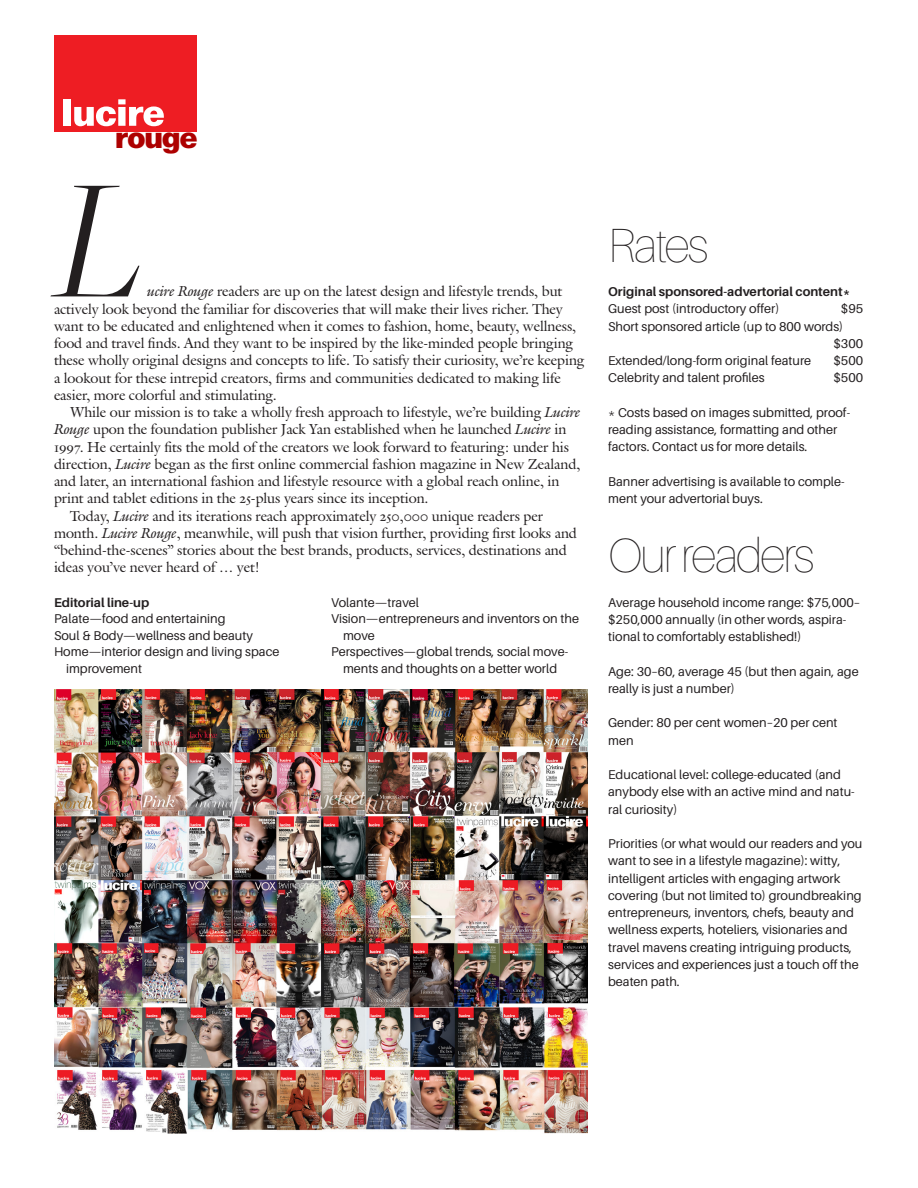
<style>
.page{position:relative;width:918px;height:1188px;background:#fff}
.page>*{position:absolute;margin:0;border:0;box-sizing:border-box;transform-origin:0 0}
.Body_text{font:italic 300 177px "Freight Big Pro";color:#231f20}
.Subhead{font:200 48px "Aileron";letter-spacing:-.04em;color:#231f20}
.Body_text-2{font:800 29.7px "Lucire 4";letter-spacing:-.04em;color:#ad0000}
.Body_text-3{font:14.25px/17.2px "Galliard CC2 Roman";color:#231f20}
.Sidebar_text{font:12.75px/17.2px "Aileron";color:#231f20}
.Sidebar_text-2{font:700 12.75px "Aileron";color:#231f20}
.s1{font-family:"Galliard CC2";font-style:italic}
</style>
<div class="page">
<div style="left:54px;top:36px;width:142px;height:96px;background:#ee1d23"></div>
<div style="left:64px;top:99px;width:7px;height:27px;background:#fff"></div>
<svg style="left:74px;top:99px;width:90px;height:27px"></svg>
<img style="left:54px;top:689px;width:533px;height:445px">
<p class="Body_text-2" style="left:115px;top:119px;width:84px">rouge</p>
<p class="Body_text" style="left:54px;top:124px;width:95px">L</p>
<p class="Body_text-3" style="left:54px;top:283px;width:532px;text-indent:93px"><span class="s1">ucire Rouge</span> readers are up on the latest design and lifestyle trends, but actively look beyond the familiar for discoveries that will make their lives richer. They want to be educated and enlightened when it comes to fashion, home, beauty, wellness, food and travel finds. And they want to be inspired by the like-minded people bringing these wholly original designs and concepts to life. To satisfy their curiosity, we’re keeping a lookout for these intrepid creators, firms and communities dedicated to making life easier, more colorful and stimulating.</p>
<p class="Body_text-3" style="left:54px;top:404px;width:528px;text-indent:16px">While our mission is to take a wholly fresh approach to lifestyle, we’re building <span class="s1">Lucire Rouge</span> upon the foundation publisher Jack Yan established when he launched <span class="s1">Lucire</span> in 1997. He certainly fits the mold of the creators we look forward to featuring: under his direction, <span class="s1">Lucire</span> began as the first online commercial fashion magazine in New Zealand, and later, an international fashion and lifestyle resource with a global reach online, in print and tablet editions in the 25-plus years since its inception.</p>
<p class="Body_text-3" style="left:54px;top:507px;width:524px;text-indent:16px">Today, <span class="s1">Lucire</span> and its iterations reach approximately 250,000 unique readers per month. <span class="s1">Lucire Rouge</span>, meanwhile, will push that vision further, providing first looks and “behind-the-scenes” stories about the best brands, products, services, destinations and ideas you’ve never heard of … yet!</p>
<p class="Sidebar_text-2" style="left:54px;top:595px;width:97px">Editorial line-up</p>
<p class="Sidebar_text" style="left:54px;top:610px;width:173px">Palate—food and entertaining</p>
<p class="Sidebar_text" style="left:54px;top:627px;width:200px">Soul &amp; Body—wellness and beauty</p>
<p class="Sidebar_text" style="left:66px;top:644px;width:215px;line-height:16.5px;text-indent:-12px">Home—interior design and living space improvement</p>
<p class="Sidebar_text" style="left:331px;top:594px;width:89px">Volante—travel</p>
<p class="Sidebar_text" style="left:343px;top:611px;width:237px;line-height:16.5px;text-indent:-12px">Vision—entrepreneurs and inventors on the move</p>
<p class="Sidebar_text" style="left:331px;top:644px;width:239px;line-height:16.5px;text-align:center">Perspectives—global trends, social move&shy;ments and thoughts on a better world</p>
<p class="Subhead" style="left:608px;top:219px;width:102px">Rates</p>
<p class="Sidebar_text-2" style="left:608px;top:285px;width:244px">Original sponsored-advertorial content*</p>
<p class="Sidebar_text" style="left:608px;top:300px;width:173px">Guest post (introductory offer)</p>
<p class="Sidebar_text" style="left:841px;top:300px;width:24px">$95</p>
<p class="Sidebar_text" style="left:608px;top:318px;width:237px">Short sponsored article (up to 800 words)</p>
<p class="Sidebar_text" style="left:834px;top:335px;width:31px">$300</p>
<p class="Sidebar_text" style="left:608px;top:352px;width:204px">Extended/long-form original feature</p>
<p class="Sidebar_text" style="left:834px;top:352px;width:31px">$500</p>
<p class="Sidebar_text" style="left:608px;top:369px;width:158px">Celebrity and talent profiles</p>
<p class="Sidebar_text" style="left:834px;top:369px;width:31px">$500</p>
<p class="Sidebar_text" style="left:608px;top:404px;width:243px">* Costs based on images submitted, proof&shy;reading assistance, formatting and other factors. Contact us for more details.</p>
<p class="Sidebar_text" style="left:608px;top:473px;width:238px">Banner advertising is available to comple&shy;ment your advertorial buys.</p>
<p class="Subhead" style="left:608px;top:529px;width:208px">Our readers</p>
<p class="Sidebar_text" style="left:608px;top:594px;width:254px">Average household income range: $75,000– $250,000 annually (in other words, aspira&shy;tional to comfortably established!)</p>
<p class="Sidebar_text" style="left:608px;top:663px;width:252px">Age: 30–60, average 45 (but then again, age really is just a number)</p>
<p class="Sidebar_text" style="left:608px;top:714px;width:231px">Gender: 80 per cent women–20 per cent men</p>
<p class="Sidebar_text" style="left:608px;top:766px;width:248px">Educational level: college-educated (and anybody else with an active mind and natu&shy;ral curiosity)</p>
<p class="Sidebar_text" style="left:608px;top:835px;width:256px">Priorities (or what would our readers and you want to see in a lifestyle magazine): witty, intelligent articles with engaging artwork covering (but not limited to) groundbreaking entrepreneurs, inventors, chefs, beauty and wellness experts, hoteliers, visionaries and travel mavens creating intriguing products, services and experiences just a touch off the beaten path.</p>
</div>
